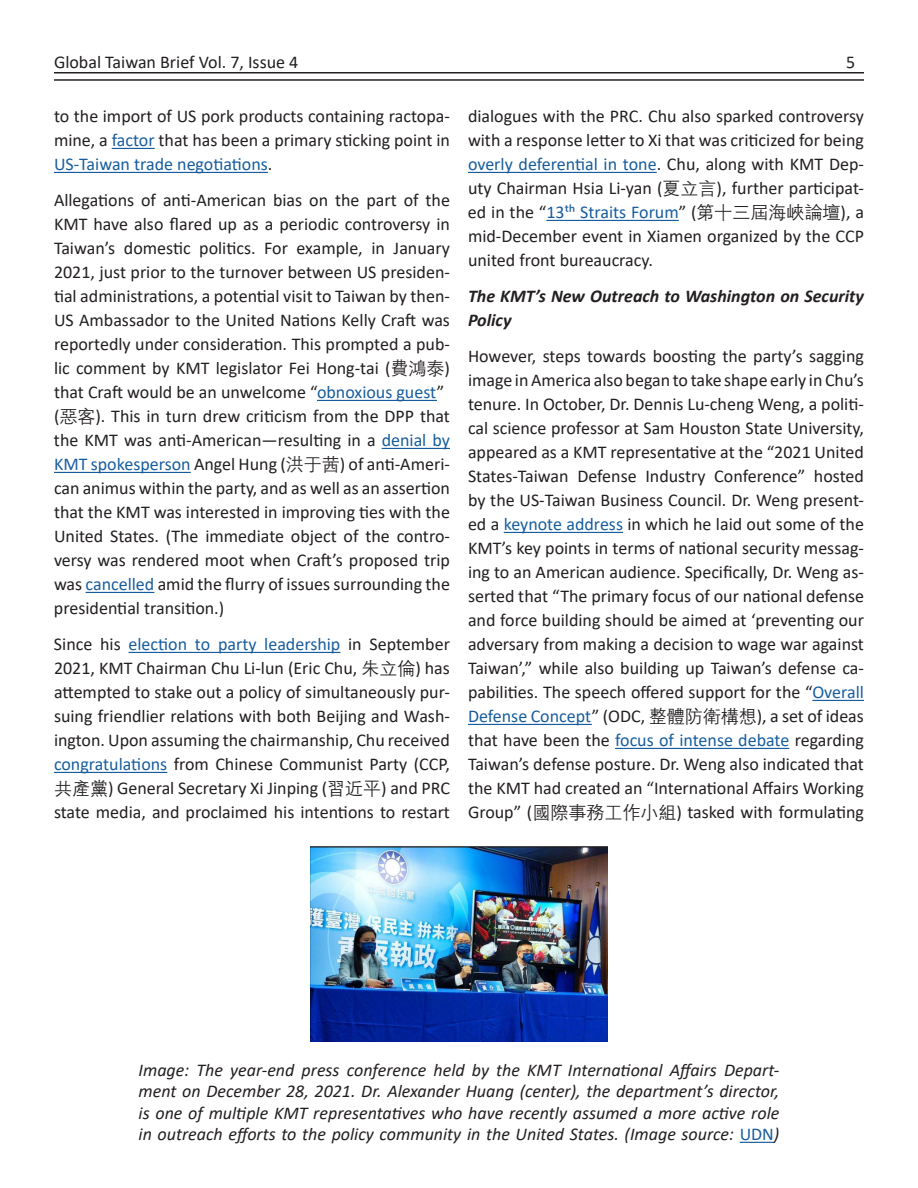
<style>
.page{position:relative;width:918px;height:1188px;background:#fff}
.page>*{position:absolute;margin:0;border:0;box-sizing:border-box;transform-origin:0 0}
.t1{font:18px/24px "Calibri";color:#231f20;text-align:justify}
.t2{font:italic 18px/21.6px "Calibri";color:#231f20;text-align:justify}
.t3{font:italic 700 18px/24px "Calibri";color:#231f20}
.s1{color:#175d9e}
.s2{font-family:"Deng Xian"}
.s3{font-style:normal;color:#175d9e}
</style>
<div class="page">
<hr style="left:54px;top:72px;width:810px;height:1px;background:#231f20">
<hr style="left:54px;top:79px;width:810px;height:2px;background:#231f20">
<hr style="left:112px;top:148px;width:43px;height:1px;background:#175d9e">
<hr style="left:54px;top:172px;width:214px;height:1px;background:#175d9e">
<hr style="left:317px;top:400px;width:120px;height:1px;background:#175d9e">
<hr style="left:382px;top:448px;width:68px;height:1px;background:#175d9e">
<hr style="left:54px;top:472px;width:137px;height:1px;background:#175d9e">
<hr style="left:86px;top:592px;width:68px;height:1px;background:#175d9e">
<hr style="left:129px;top:652px;width:211px;height:1px;background:#175d9e">
<hr style="left:54px;top:772px;width:113px;height:1px;background:#175d9e">
<hr style="left:468px;top:172px;width:189px;height:1px;background:#175d9e">
<hr style="left:546px;top:220px;width:133px;height:1px;background:#175d9e">
<hr style="left:504px;top:532px;width:119px;height:1px;background:#175d9e">
<hr style="left:812px;top:700px;width:52px;height:1px;background:#175d9e">
<hr style="left:468px;top:724px;width:124px;height:1px;background:#175d9e">
<hr style="left:615px;top:748px;width:174px;height:1px;background:#175d9e">
<img style="left:310px;top:846px;width:298px;height:195px">
<hr style="left:740px;top:1142px;width:34px;height:1px;background:#175d9e">
<p class="t1" style="left:54px;top:51px;width:246px">Global Taiwan Brief Vol. 7, Issue 4</p>
<p class="t1" style="left:846px;top:49px;width:11px">5</p>
<p class="t1" style="left:54px;top:104px;width:397px">to the import of US pork products containing ractopa&shy;mine, a <span class="s1">factor</span> that has been a primary sticking point in <span class="s1">US-Taiwan trade negotiations</span>.</p>
<p class="t1" style="left:54px;top:188px;width:398px;text-align:left">Allegations of anti-American bias on the part of the KMT have also flared up as a periodic controversy in Taiwan’s domestic politics. For example, in January 2021, just prior to the turnover between US presiden&shy;tial administrations, a potential visit to Taiwan by then-US Ambassador to the United Nations Kelly Craft was reportedly under consideration. This prompted a pub&shy;lic comment by KMT legislator Fei Hong-tai (<span class="s2">費鴻泰</span>) that Craft would be an unwelcome “<span class="s1">obnoxious guest</span>” (<span class="s2">惡客</span>). This in turn drew criticism from the DPP that the KMT was anti-American—resulting in a <span class="s1">denial by KMT spokesperson</span> Angel Hung (<span class="s2">洪于茜</span>) of anti-Ameri&shy;can animus within the party, and as well as an assertion that the KMT was interested in improving ties with the United States. (The immediate object of the contro&shy;versy was rendered moot when Craft’s proposed trip was <span class="s1">cancelled</span> amid the flurry of issues surrounding the presidential transition.)</p>
<p class="t1" style="left:54px;top:632px;width:398px">Since his <span class="s1">election to party leadership</span> in September 2021, KMT Chairman Chu Li-lun (Eric Chu, <span class="s2">朱立倫</span>) has attempted to stake out a policy of simultaneously pur&shy;suing friendlier relations with both Beijing and Wash&shy;ington. Upon assuming the chairmanship, Chu received <span class="s1">congratulations</span> from Chinese Communist Party (CCP,<span class="s2">共產黨</span>) General Secretary Xi Jinping (<span class="s2">習近平</span>) and PRC state media, and proclaimed his intentions to restart</p>
<p class="t1" style="left:468px;top:104px;width:398px">dialogues with the PRC. Chu also sparked controversy with a response letter to Xi that was criticized for being <span class="s1">overly deferential in tone</span>. Chu, along with KMT Dep&shy;uty Chairman Hsia Li-yan (<span class="s2">夏立言</span>), further participat&shy;ed in the “<span class="s1">13th Straits Forum</span>” (<span class="s2">第十三屆海峽論壇</span>), a mid-December event in Xiamen organized by the CCP united front bureaucracy.</p>
<p class="t3" style="left:468px;top:286px;width:397px">The KMT’s New Outreach to Washington on Security<br>Policy</p>
<p class="t1" style="left:468px;top:344px;width:398px">However, steps towards boosting the party’s sagging image in America also began to take shape early in Chu’s tenure. In October, Dr. Dennis Lu-cheng Weng, a politi&shy;cal science professor at Sam Houston State University, appeared as a KMT representative at the “2021 United States-Taiwan Defense Industry Conference” hosted by the US-Taiwan Business Council. Dr. Weng present&shy;ed a <span class="s1">keynote address</span> in which he laid out some of the KMT’s key points in terms of national security messag&shy;ing to an American audience. Specifically, Dr. Weng as&shy;serted that “The primary focus of our national defense and force building should be aimed at ‘preventing our adversary from making a decision to wage war against Taiwan’,” while also building up Taiwan’s defense ca&shy;pabilities. The speech offered support for the “<span class="s1">Overall Defense Concept</span>” (ODC, <span class="s2">整體防衛構想</span>), a set of ideas that have been the <span class="s1">focus of intense debate</span> regarding Taiwan’s defense posture. Dr. Weng also indicated that the KMT had created an “International Affairs Working Group” (<span class="s2">國際事務工作小組</span>) tasked with formulating</p>
<p class="t2" style="left:139px;top:1058px;width:642px">Image: The year-end press conference held by the KMT International Affairs Depart&shy;ment on December 28, 2021. Dr. Alexander Huang (center), the department’s director, is one of multiple KMT representatives who have recently assumed a more active role in outreach efforts to the policy community in the United States. (Image source: <span class="s3">UDN</span>)</p>
</div>
